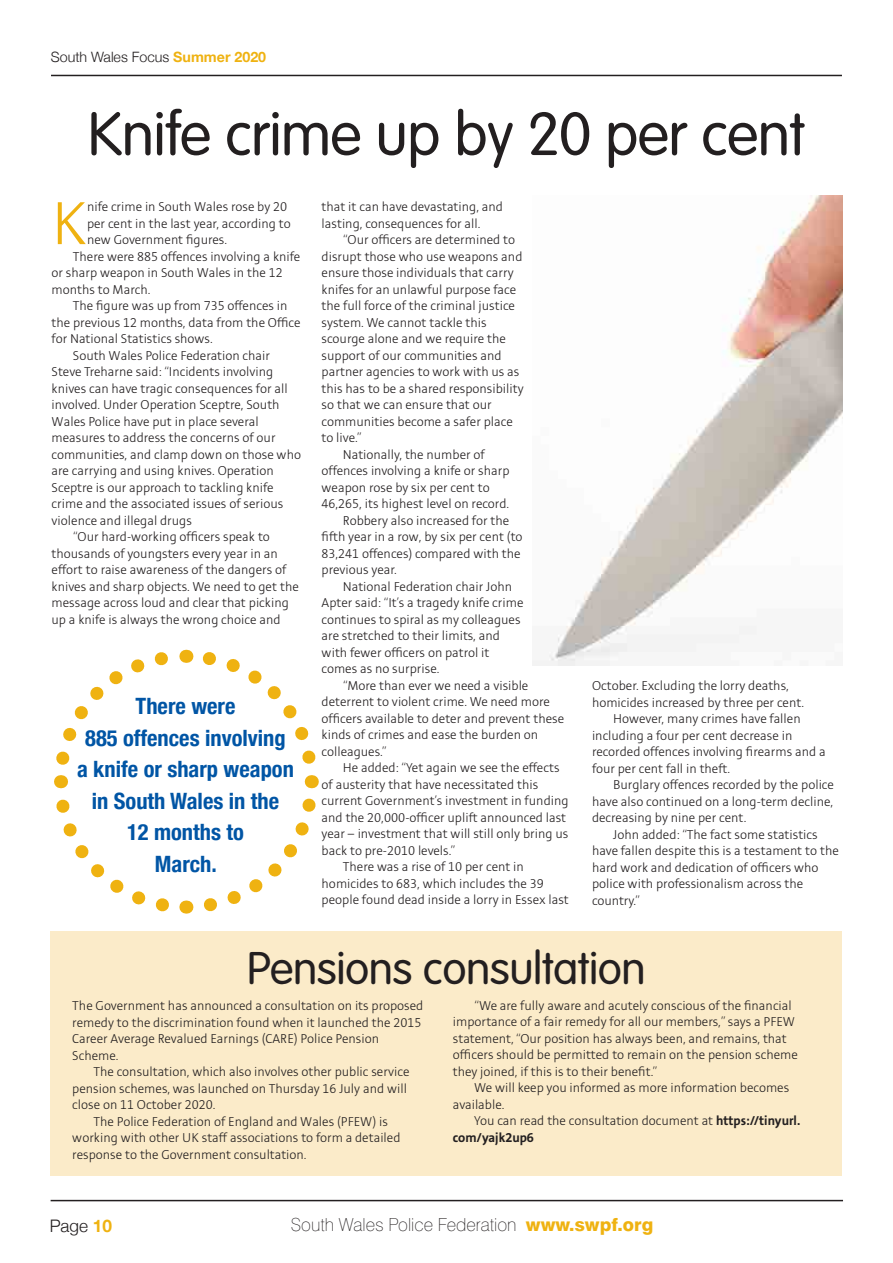
<style>
.page{position:relative;width:893px;height:1263px;background:#fff}
.page>*{position:absolute;margin:0;border:0;box-sizing:border-box;transform-origin:0 0}
.t1{font:300 67.35px "Stinnes Sans";color:#efb211}
.t2{font:300 60px "VAG Rounded";letter-spacing:-.01em;color:#231f20}
.t3{font:300 45px "VAG Rounded";letter-spacing:-.01em;color:#231f20}
.t4{font:700 condensed 22.5px/31.5px "Helvetica Neue";color:#0155a5;text-align:center}
.t5{font:100 18px "Swiss 721 BT";color:#231f20}
.t6{font:300 17.25px "Helvetica Neue";color:#231f20}
.t7{font:300 14.25px/16.5px "Stinnes Sans";color:#231f20}
.t8{font:300 14.25px "Helvetica Neue";color:#231f20}
.s1{font-weight:700;color:#efb211}
.s2{font-weight:700}
.s3{font-weight:800;color:#efb211}
</style>
<div class="page">
<hr style="left:51px;top:75px;width:791px;height:1px;background:#231f20">
<hr style="left:51px;top:1200px;width:792px;height:1px;background:#231f20">
<img style="left:533px;top:196px;width:309px;height:470px">
<div style="left:51px;top:932px;width:791px;height:244px;background:#fbebc9"></div>
<svg style="left:54px;top:649px;width:265px;height:265px"></svg>
<p class="t8" style="left:51px;top:45px;width:217px">South Wales Focus <span class="s1">Summer 2020</span></p>
<p class="t2" style="left:88px;top:100px;width:719px">Knife crime up by 20 per cent</p>
<p class="t1" style="left:52px;top:192px;width:37px">K</p>
<p class="t7" style="left:87px;top:199px;width:205px">nife crime in South Wales rose by 20 per cent in the last year, according to new Government figures.</p>
<p class="t7" style="left:52px;top:248px;width:250px;text-indent:21px">There were 885 offences involving a knife or sharp weapon in South Wales in the 12 months to March.</p>
<p class="t7" style="left:52px;top:298px;width:251px;text-indent:21px">The figure was up from 735 offences in the previous 12 months, data from the Office for National Statistics shows.</p>
<p class="t7" style="left:52px;top:347px;width:251px;text-indent:21px">South Wales Police Federation chair Steve Treharne said: “Incidents involving knives can have tragic consequences for all involved. Under Operation Sceptre, South Wales Police have put in place several measures to address the concerns of our communities, and clamp down on those who are carrying and using knives. Operation Sceptre is our approach to tackling knife crime and the associated issues of serious violence and illegal drugs</p>
<p class="t7" style="left:52px;top:529px;width:249px;text-indent:21px">“Our hard-working officers speak to thousands of youngsters every year in an effort to raise awareness of the dangers of knives and sharp objects. We need to get the message across loud and clear that picking up a knife is always the wrong choice and</p>
<p class="t4" style="left:136px;top:689px;width:101px">There were</p>
<p class="t4" style="left:85px;top:720px;width:202px">885 offences involving</p>
<p class="t4" style="left:77px;top:752px;width:218px">a knife or sharp weapon in South Wales in the</p>
<p class="t4" style="left:127px;top:815px;width:118px">12 months to</p>
<p class="t4" style="left:155px;top:846px;width:64px">March.</p>
<p class="t7" style="left:322px;top:199px;width:183px">that it can have devastating, and lasting, consequences for all.</p>
<p class="t7" style="left:322px;top:232px;width:204px;text-indent:21px">“Our officers are determined to disrupt those who use weapons and ensure those individuals that carry knifes for an unlawful purpose face the full force of the criminal justice system. We cannot tackle this scourge alone and we require the support of our communities and partner agencies to work with us as this has to be a shared responsibility so that we can ensure that our communities become a safer place to live.”</p>
<p class="t7" style="left:322px;top:446px;width:189px;text-indent:21px">Nationally, the number of offences involving a knife or sharp weapon rose by six per cent to<br>46,265, its highest level on record.</p>
<p class="t7" style="left:322px;top:512px;width:203px;text-indent:21px">Robbery also increased for the fifth year in a row, by six per cent (to<br>83,241 offences) compared with the previous year.</p>
<p class="t7" style="left:322px;top:578px;width:203px;text-indent:21px">National Federation chair John<br>Apter said: “It’s a tragedy knife crime continues to spiral as my colleagues are stretched to their limits, and with fewer officers on patrol it comes as no surprise.</p>
<p class="t7" style="left:322px;top:677px;width:244px;text-indent:21px">“More than ever we need a visible deterrent to violent crime. We need more officers available to deter and prevent these kinds of crimes and ease the burden on colleagues.”</p>
<p class="t7" style="left:322px;top:760px;width:249px;text-indent:21px">He added: “Yet again we see the effects of austerity that have necessitated this current Government’s investment in funding and the 20,000-officer uplift announced last year – investment that will still only bring us back to pre-2010 levels.”</p>
<p class="t7" style="left:322px;top:859px;width:249px;text-indent:21px">There was a rise of 10 per cent in homicides to 683, which includes the 39 people found dead inside a lorry in Essex last</p>
<p class="t7" style="left:592px;top:678px;width:214px">October. Excluding the lorry deaths, homicides increased by three per cent.</p>
<p class="t7" style="left:592px;top:711px;width:235px;text-indent:21px">However, many crimes have fallen including a four per cent decrease in recorded offences involving firearms and a four per cent fall in theft.</p>
<p class="t7" style="left:592px;top:777px;width:244px;text-align:justify;text-indent:21px">Burglary offences recorded by the police have also continued on a long-term decline, decreasing by nine per cent.</p>
<p class="t7" style="left:592px;top:827px;width:248px;text-indent:21px">John added: “The fact some statistics have fallen despite this is a testament to the hard work and dedication of officers who police with professionalism across the country.”</p>
<p class="t3" style="left:247px;top:943px;width:400px">Pensions consultation</p>
<p class="t7" style="left:72px;top:998px;width:353px">The Government has announced a consultation on its proposed remedy to the discrimination found when it launched the 2015<br>Career Average Revalued Earnings (CARE) Police Pension Scheme.</p>
<p class="t7" style="left:72px;top:1064px;width:339px;text-indent:21px">The consultation, which also involves other public service pension schemes, was launched on Thursday 16 July and will close on 11 October 2020.</p>
<p class="t7" style="left:72px;top:1113px;width:330px;text-indent:21px">The Police Federation of England and Wales (PFEW) is working with other UK staff associations to form a detailed response to the Government consultation.</p>
<p class="t7" style="left:453px;top:997px;width:346px;text-indent:21px">“We are fully aware and acutely conscious of the financial importance of a fair remedy for all our members,” says a PFEW statement, “Our position has always been, and remains, that officers should be permitted to remain on the pension scheme they joined, if this is to their benefit.”</p>
<p class="t7" style="left:453px;top:1080px;width:338px;text-indent:21px">We will keep you informed as more information becomes available.</p>
<p class="t7" style="left:453px;top:1113px;width:349px;text-indent:21px">You can read the consultation document at <span class="s2">https://tinyurl. com/yajk2up6</span></p>
<p class="t6" style="left:50px;top:1212px;width:64px">Page <span class="s1">10</span></p>
<p class="t5" style="left:291px;top:1214px;width:364px">South Wales Police Federation <span class="s3">www.swpf.org</span></p>
</div>
